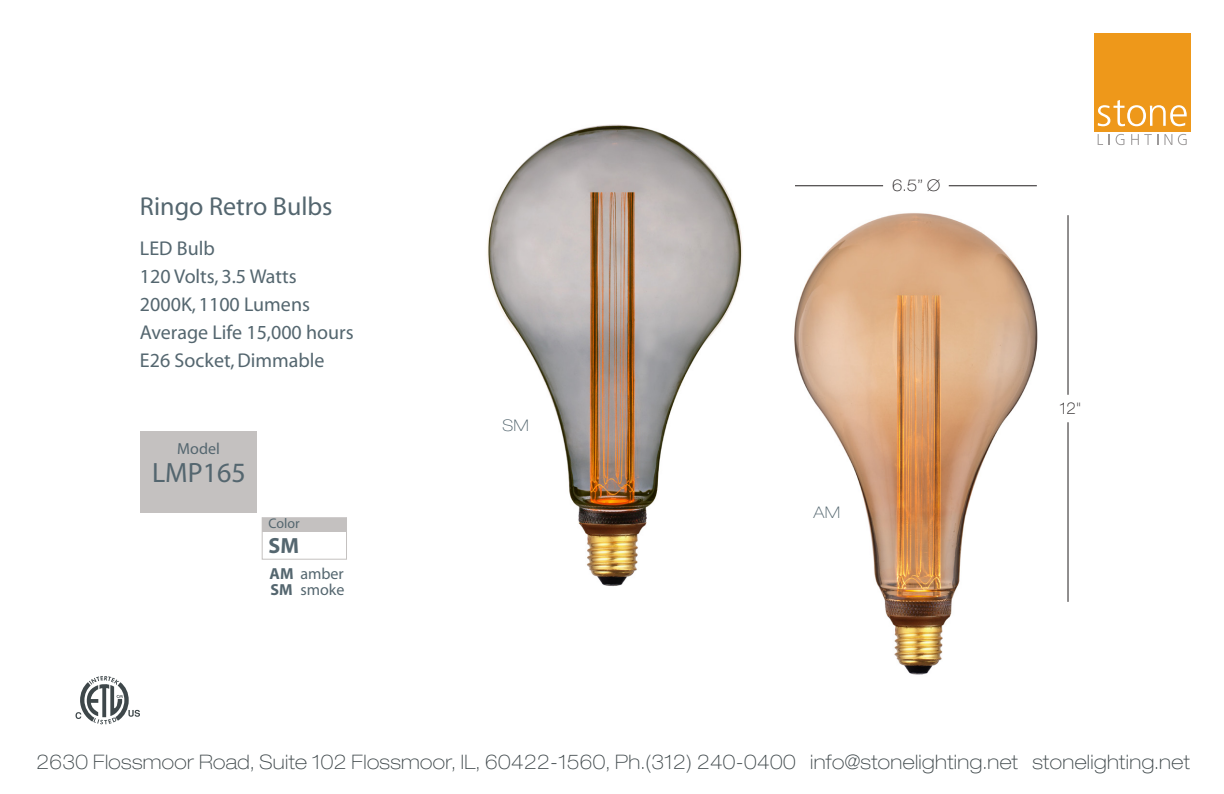
<style>
.page{position:relative;width:1224px;height:794px;background:#fff}
.page>*{position:absolute;margin:0;border:0;box-sizing:border-box;transform-origin:0 0}
.t1{font:28px "Myriad";color:#54666f}
.t2{font:26px "Myriad";color:#54666f}
.t3{font:700 22px "Myriad";color:#54666f}
.t4{font:100 expanded 20px "Helvetica Neue LT Std";letter-spacing:.02em;color:#3e474a}
.t5{font:20px/28px "Myriad";color:#54666f}
.t6{font:16px/16px "Myriad";color:#54666f}
.t7{font:100 expanded 16px "Helvetica Neue LT Std";color:#231f20}
.t8{font:100 expanded 16px "Helvetica Neue LT Std";color:#54666f}
.t9{font:100 expanded 16px "Helvetica Neue LT Std";color:#231f20;scale:.9 1}
.t10{font:14px "Myriad";color:#54666f}
.s1{font-weight:700}
</style>
<div class="page">
<img style="left:794px;top:213px;width:244px;height:462px">
<svg style="left:1098px;top:134px;width:5px;height:11px"></svg>
<svg style="left:1116px;top:134px;width:8px;height:11px"></svg>
<svg style="left:1131px;top:134px;width:27px;height:11px"></svg>
<svg style="left:1164px;top:134px;width:8px;height:11px"></svg>
<svg style="left:1178px;top:134px;width:9px;height:11px"></svg>
<div style="left:1095px;top:33px;width:96px;height:98px;background:#ee981a"></div>
<svg style="left:1098px;top:100px;width:89px;height:26px"></svg>
<svg style="left:76px;top:676px;width:64px;height:48px"></svg>
<div style="left:262px;top:517px;width:85px;height:42px;border:1px solid #c4c1c0"></div>
<div style="left:262px;top:518px;width:85px;height:13px;background:#c4c1c0"></div>
<div style="left:140px;top:431px;width:117px;height:81px;background:#c4c1c0"></div>
<hr style="left:795px;top:185px;width:88px;height:1px;background:#231f20">
<hr style="left:949px;top:185px;width:88px;height:1px;background:#231f20">
<img style="left:487px;top:124px;width:256px;height:462px">
<hr style="left:1068px;top:422px;width:1px;height:180px;background:#231f20">
<hr style="left:1068px;top:215px;width:1px;height:180px;background:#231f20">
<h2 class="t2" style="left:140px;top:193px;width:194px">Ringo Retro Bulbs</h2>
<p class="t5" style="left:140px;top:235px;width:215px">LED Bulb<br>120 Volts, 3.5 Watts<br>2000K, 1100 Lumens<br>Average Life 15,000 hours<br>E26 Socket, Dimmable</p>
<p class="t6" style="left:177px;top:441px;width:44px">Model</p>
<h1 class="t1" style="left:152px;top:458px;width:95px">LMP165</h1>
<p class="t10" style="left:268px;top:517px;width:33px">Color</p>
<p class="t3" style="left:268px;top:534px;width:32px">SM</p>
<p class="t6" style="left:270px;top:566px;width:76px"><span class="s1">AM</span> amber<br><span class="s1">SM</span></p>
<p class="t6" style="left:300px;top:582px;width:46px">smoke</p>
<p class="t8" style="left:503px;top:416px;width:28px">SM</p>
<p class="t7" style="left:892px;top:175px;width:50px">6.5” Ø</p>
<p class="t8" style="left:814px;top:502px;width:28px">AM</p>
<p class="t9" style="left:1060px;top:399px;width:25px">12"</p>
<p class="t4" style="left:37px;top:749px;width:1155px">2630 Flossmoor Road, Suite 102 Flossmoor, IL, 60422-1560, Ph.(312) 240-0400 info@stonelighting.net stonelighting.net</p>
</div>
